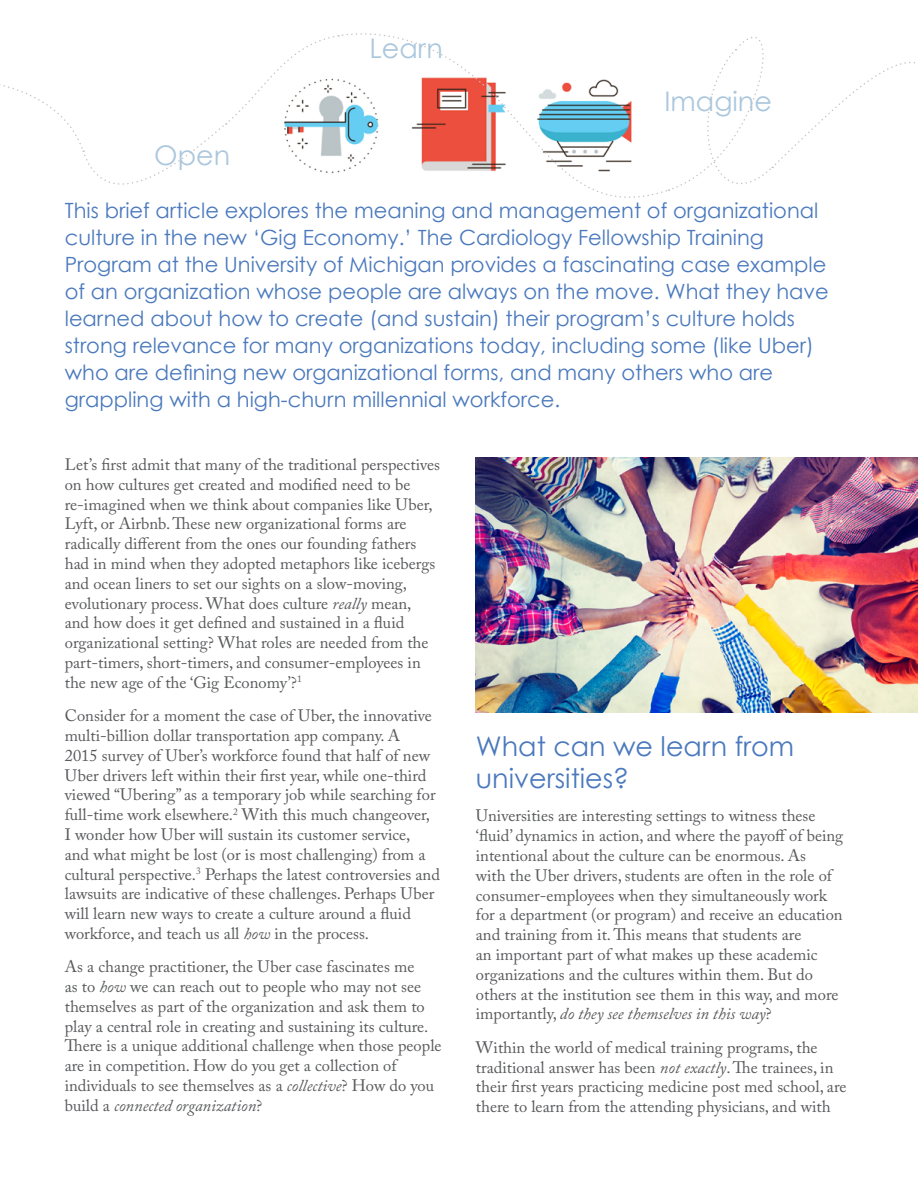
<style>
.page{position:relative;width:918px;height:1188px;background:#fff}
.page>*{position:absolute;margin:0;border:0;box-sizing:border-box;transform-origin:0 0}
.t1{font:27px/32.4px "Century Gothic";color:#4a79bd}
.t2{font:27px "Century Gothic";color:#abc7dd}
.t3{font:21px/27px "Century Gothic";color:#4a79bd}
.t4{font:16.5px/19.8px "Adobe Caslon Pro";color:#58595b}
.s1{font-style:italic}
</style>
<div class="page">
<img style="left:476px;top:458px;width:442px;height:255px">
<svg style="left:0;top:33px;width:915px;height:165px"></svg>
<p class="t2" style="left:154px;top:139px;width:77px">Open</p>
<p class="t2" style="left:369px;top:32px;width:75px">Learn</p>
<p class="t2" style="left:665px;top:85px;width:109px">Imagine</p>
<p class="t3" style="left:65px;top:196px;width:766px">This brief article explores the meaning and management of organizational culture in the new ‘Gig Economy.’ The Cardiology Fellowship Training Program at the University of Michigan provides a fascinating case example of an organization whose people are always on the move. What they have learned about how to create (and sustain) their program’s culture holds strong relevance for many organizations today, including some (like Uber) who are defining new organizational forms, and many others who are grappling with a high-churn millennial workforce.</p>
<p class="t4" style="left:65px;top:454px;width:377px">Let’s first admit that many of the traditional perspectives on how cultures get created and modified need to be re-imagined when we think about companies like Uber, Lyft, or Airbnb. These new organizational forms are radically different from the ones our founding fathers had in mind when they adopted metaphors like icebergs and ocean liners to set our sights on a slow-moving, evolutionary process. What does culture <span class="s1">really</span> mean,<br>and how does it get defined and sustained in a fluid organizational setting? What roles are needed from the part-timers, short-timers, and consumer-employees in the new age of the ‘Gig Economy’?<sup>1</sup></p>
<p class="t4" style="left:65px;top:706px;width:377px">Consider for a moment the case of Uber, the innovative multi-billion dollar transportation app company. A<br>2015 survey of Uber’s workforce found that half of new Uber drivers left within their first year, while one-third viewed “Ubering” as a temporary job while searching for full-time work elsewhere.<sup>2</sup> With this much changeover, I wonder how Uber will sustain its customer service,<br>and what might be lost (or is most challenging) from a cultural perspective.<sup>3</sup> Perhaps the latest controversies and lawsuits are indicative of these challenges. Perhaps Uber will learn new ways to create a culture around a fluid workforce, and teach us all <span class="s1">how</span> in the process.</p>
<p class="t4" style="left:65px;top:957px;width:378px">As a change practitioner, the Uber case fascinates me<br>as to <span class="s1">how</span> we can reach out to people who may not see themselves as part of the organization and ask them to play a central role in creating and sustaining its culture.<br>There is a unique additional challenge when those people are in competition. How do you get a collection of individuals to see themselves as a <span class="s1">collective</span>? How do you build a <span class="s1">connected organization</span>?</p>
<p class="t1" style="left:476px;top:729px;width:320px">What can we learn from universities?</p>
<p class="t4" style="left:476px;top:806px;width:369px">Universities are interesting settings to witness these ‘fluid’ dynamics in action, and where the payoff of being intentional about the culture can be enormous. As<br>with the Uber drivers, students are often in the role of consumer-employees when they simultaneously work for a department (or program) and receive an education and training from it. This means that students are<br>an important part of what makes up these academic organizations and the cultures within them. But do others at the institution see them in this way, and more importantly, <span class="s1">do they see themselves in this way</span>?</p>
<p class="t4" style="left:476px;top:1037px;width:372px">Within the world of medical training programs, the traditional answer has been <span class="s1">not exactly</span>. The trainees, in their first years practicing medicine post med school, are there to learn from the attending physicians, and with</p>
</div>
